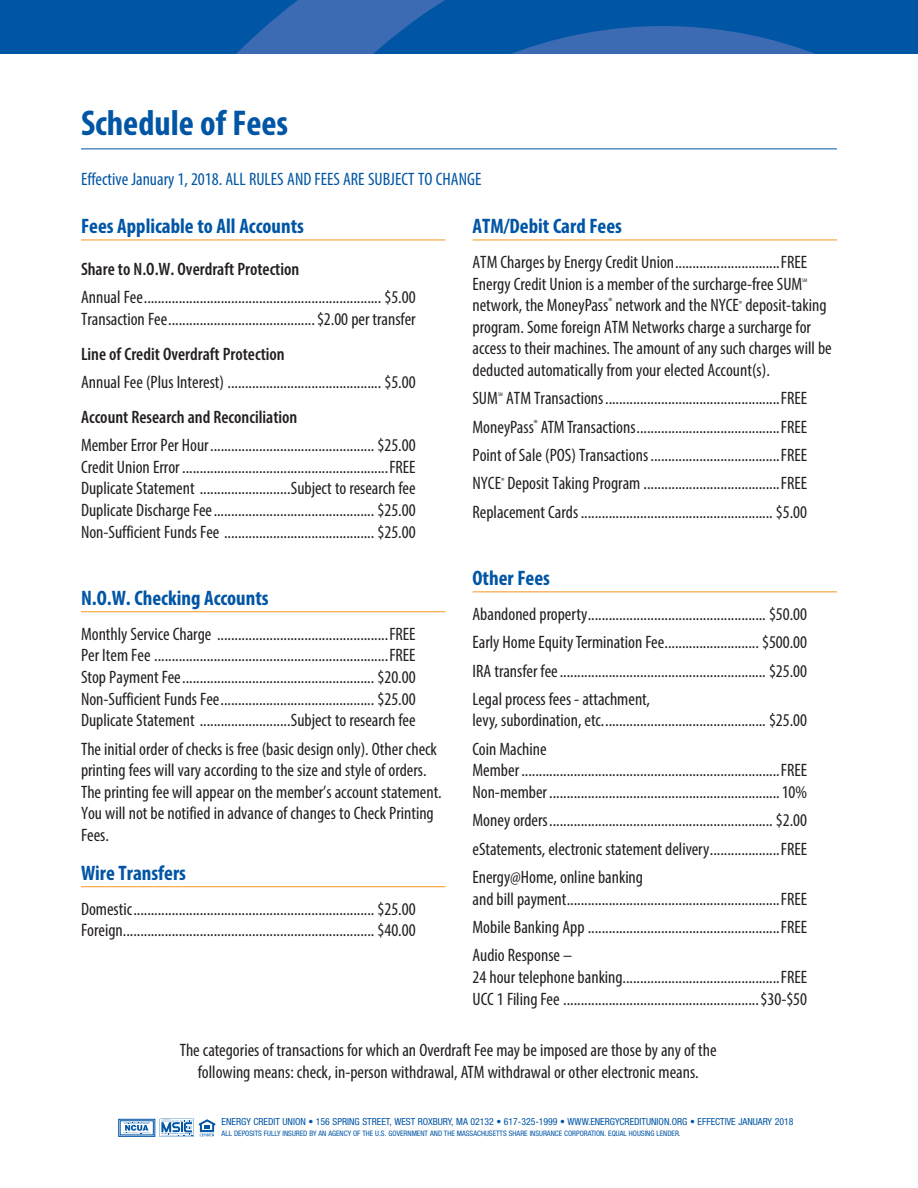
<style>
.page{position:relative;width:918px;height:1188px;background:#fff}
.page>*{position:absolute;margin:0;border:0;box-sizing:border-box;transform-origin:0 0}
.t1{font:700 condensed 36px "Myriad Pro";color:#0155a5}
.BB_HEAD{font:700 condensed 21px "Myriad Pro";color:#0155a5}
.t2{font:condensed 18px/21.6px "Myriad Pro";color:#231f20}
.B_Head{font:600 condensed 18px "Myriad Pro";color:#231f20}
.t3{font:condensed 18px "Myriad Pro";color:#0155a5}
.t4{font:condensed 9.75px "Helvetica Neue LT Std";color:#0155a5}
.t5{font:condensed 7.5px "Helvetica Neue LT Std";color:#0155a5}
.t6{font:condensed 5.25px "Myriad Pro";color:#231f20}
</style>
<div class="page">
<div style="left:0;top:0;width:918px;height:54px;background:#0155a5"></div>
<svg style="left:236px;top:0;width:580px;height:54px"></svg>
<svg style="left:160px;top:1118px;width:55px;height:19px"></svg>
<svg style="left:123px;top:1122px;width:28px;height:11px"></svg>
<div style="left:119px;top:1119px;width:36px;height:18px;border:1px solid #0155a5"></div>
<hr style="left:81px;top:240px;width:365px;height:1px;background:#f7971d">
<hr style="left:81px;top:611px;width:365px;height:1px;background:#f7971d">
<hr style="left:81px;top:886px;width:365px;height:1px;background:#f7971d">
<hr style="left:472px;top:240px;width:365px;height:1px;background:#f7971d">
<hr style="left:472px;top:591px;width:365px;height:1px;background:#f7971d">
<hr style="left:81px;top:148px;width:756px;height:1px;background:#0155a5">
<p class="t1" style="left:81px;top:101px;width:209px">Schedule of Fees</p>
<p class="t3" style="left:81px;top:168px;width:402px">Effective January 1, 2018. ALL RULES AND FEES ARE SUBJECT TO CHANGE</p>
<p class="BB_HEAD" style="left:81px;top:213px;width:225px">Fees Applicable to All Accounts</p>
<p class="B_Head" style="left:81px;top:258px;width:220px">Share to N.O.W. Overdraft Protection</p>
<p class="t2" style="left:81px;top:286px;width:336px">Annual Fee.................................................................... $5.00<br>Transaction Fee..........................................$2.00 per transfer</p>
<p class="B_Head" style="left:81px;top:343px;width:205px">Line of Credit Overdraft Protection</p>
<p class="t2" style="left:81px;top:371px;width:336px">Annual Fee (Plus Interest) ............................................ $5.00</p>
<p class="B_Head" style="left:81px;top:406px;width:218px">Account Research and Reconciliation</p>
<p class="t2" style="left:81px;top:434px;width:336px;text-align:justify">Member Error Per Hour............................................... $25.00<br>Credit Union Error ...........................................................FREE Duplicate Statement ..........................Subject to research fee Duplicate Discharge Fee.............................................. $25.00<br>Non-Sufficient Funds Fee ........................................... $25.00</p>
<p class="BB_HEAD" style="left:472px;top:213px;width:151px">ATM/Debit Card Fees</p>
<p class="t2" style="left:472px;top:251px;width:336px">ATM Charges by Energy Credit Union..............................FREE<br>Energy Credit Union is a member of the surcharge-free SUM</p>
<p class="t6" style="left:802px;top:277px;width:7px">SM</p>
<p class="t2" style="left:472px;top:294px;width:361px">network, the MoneyPass<sup>®</sup> network and the NYCE<sup>®</sup> deposit-taking program. Some foreign ATM Networks charge a surcharge for access to their machines. The amount of any such charges will be deducted automatically from your elected Account(s).</p>
<p class="t2" style="left:472px;top:387px;width:27px">SUM</p>
<p class="t6" style="left:498px;top:391px;width:7px">SM</p>
<p class="t2" style="left:506px;top:387px;width:303px">ATM Transactions..................................................FREE</p>
<p class="t2" style="left:472px;top:416px;width:336px">MoneyPass<sup>®</sup> ATM Transactions.........................................FREE</p>
<p class="t2" style="left:472px;top:444px;width:336px">Point of Sale (POS) Transactions.....................................FREE</p>
<p class="t2" style="left:472px;top:472px;width:336px">NYCE<sup>®</sup> Deposit Taking Program .......................................FREE</p>
<p class="t2" style="left:472px;top:501px;width:336px">Replacement Cards....................................................... $5.00</p>
<p class="BB_HEAD" style="left:472px;top:565px;width:79px">Other Fees</p>
<p class="t2" style="left:472px;top:603px;width:336px">Abandoned property................................................... $50.00</p>
<p class="t2" style="left:472px;top:631px;width:336px">Early Home Equity Termination Fee........................... $500.00</p>
<p class="t2" style="left:472px;top:660px;width:336px">IRA transfer fee........................................................... $25.00</p>
<p class="t2" style="left:472px;top:688px;width:336px">Legal process fees - attachment,<br>levy, subordination, etc............................................... $25.00</p>
<p class="t2" style="left:472px;top:738px;width:336px">Coin Machine<br>Member..........................................................................FREE<br>Non-member ..................................................................10%</p>
<p class="t2" style="left:472px;top:809px;width:336px">Money orders................................................................ $2.00</p>
<p class="t2" style="left:472px;top:838px;width:336px">eStatements, electronic statement delivery....................FREE</p>
<p class="t2" style="left:472px;top:866px;width:336px">Energy@Home, online banking<br>and bill payment.............................................................FREE</p>
<p class="t2" style="left:472px;top:916px;width:336px">Mobile Banking App .......................................................FREE</p>
<p class="t2" style="left:472px;top:944px;width:336px">Audio Response –<br>24 hour telephone banking.............................................FREE<br>UCC 1 Filing Fee ........................................................$30-$50</p>
<p class="t2" style="left:180px;top:1039px;width:538px;text-align:center">The categories of transactions for which an Overdraft Fee may be imposed are those by any of the following means: check, in-person withdrawal, ATM withdrawal or other electronic means.</p>
<p class="BB_HEAD" style="left:81px;top:585px;width:189px">N.O.W. Checking Accounts</p>
<p class="t2" style="left:81px;top:623px;width:336px;text-align:justify">Monthly Service Charge .................................................FREE Per Item Fee ...................................................................FREE Stop Payment Fee....................................................... $20.00<br>Non-Sufficient Funds Fee............................................ $25.00<br>Duplicate Statement ..........................Subject to research fee</p>
<p class="t2" style="left:81px;top:738px;width:362px">The initial order of checks is free (basic design only). Other check printing fees will vary according to the size and style of orders.<br>The printing fee will appear on the member’s account statement.<br>You will not be notified in advance of changes to Check Printing Fees.</p>
<p class="BB_HEAD" style="left:81px;top:859px;width:107px">Wire Transfers</p>
<p class="t2" style="left:81px;top:898px;width:336px">Domestic..................................................................... $25.00<br>Foreign........................................................................ $40.00</p>
<p class="t4" style="left:222px;top:1116px;width:573px">ENERGY CREDIT UNION • 156 SPRING STREET, WEST ROXBURY, MA 02132 • 617-325-1999 • WWW.ENERGYCREDITUNION.ORG • EFFECTIVE JANUARY 2018</p>
<p class="t5" style="left:222px;top:1129px;width:461px">ALL DEPOSITS FULLY INSURED BY AN AGENCY OF THE U.S. GOVERNMENT AND THE MASSACHUSETTS SHARE INSURANCE CORPORATION. EQUAL HOUSING LENDER.</p>
</div>
